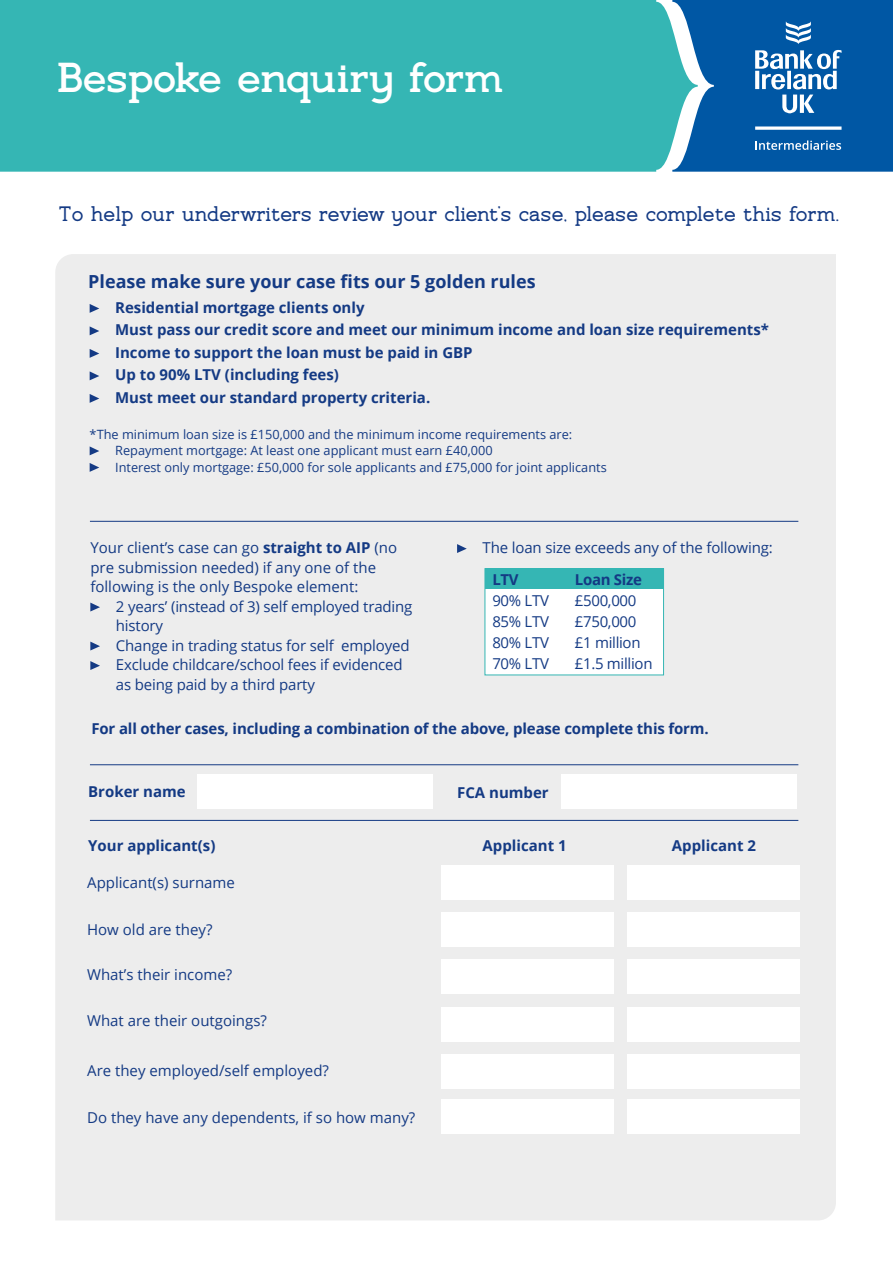
<style>
.page{position:relative;width:893px;height:1263px;background:#fff}
.page>*{position:absolute;margin:0;border:0;box-sizing:border-box;transform-origin:0 0}
.t1{font:700 42px "Irwin";letter-spacing:-.03em;color:#fff}
.t2{font:21px "Irwin";letter-spacing:-.03em;color:#143a84}
.t3{font:700 18px "Open Sans";color:#143a84}
.t4{font:15px/19.5px "Open Sans";letter-spacing:-.01em;color:#143a84}
.t5{font:700 15px/22.5px "Open Sans";color:#143a84}
.t6{font:700 15px "Open Sans";letter-spacing:-.02em;color:#143a84}
.t7{font:12.75px/16.5px "Open Sans";color:#143a84}
.s1{font-weight:700}
</style>
<div class="page">
<div style="left:55px;top:254px;width:781px;height:966px;background:#ededed"></div>
<div style="left:0;top:0;width:672px;height:172px;background:#35b6b4"></div>
<hr style="left:90px;top:764px;width:708px;height:1px;background:#143a84">
<hr style="left:90px;top:521px;width:708px;height:1px;background:#143a84">
<hr style="left:90px;top:820px;width:708px;height:1px;background:#143a84">
<svg style="left:672px;top:0;width:221px;height:172px;background:#2370b0"></svg>
<div style="left:441px;top:912px;width:172px;height:34px;background:#fff"></div>
<div style="left:441px;top:866px;width:172px;height:34px;background:#fff"></div>
<div style="left:198px;top:774px;width:235px;height:34px;background:#fff"></div>
<div style="left:562px;top:774px;width:235px;height:34px;background:#fff"></div>
<div style="left:441px;top:1007px;width:172px;height:34px;background:#fff"></div>
<div style="left:441px;top:960px;width:172px;height:34px;background:#fff"></div>
<div style="left:441px;top:1054px;width:172px;height:34px;background:#fff"></div>
<div style="left:441px;top:1100px;width:172px;height:34px;background:#fff"></div>
<div style="left:628px;top:912px;width:172px;height:34px;background:#fff"></div>
<div style="left:628px;top:866px;width:172px;height:34px;background:#fff"></div>
<div style="left:628px;top:1007px;width:172px;height:34px;background:#fff"></div>
<div style="left:628px;top:960px;width:172px;height:34px;background:#fff"></div>
<div style="left:628px;top:1054px;width:172px;height:34px;background:#fff"></div>
<div style="left:628px;top:1100px;width:172px;height:34px;background:#fff"></div>
<svg style="left:90px;top:304px;width:9px;height:9px"></svg>
<svg style="left:90px;top:326px;width:9px;height:9px"></svg>
<svg style="left:90px;top:349px;width:9px;height:9px"></svg>
<svg style="left:90px;top:371px;width:9px;height:9px"></svg>
<svg style="left:90px;top:394px;width:9px;height:9px"></svg>
<svg style="left:90px;top:446px;width:9px;height:9px"></svg>
<svg style="left:90px;top:463px;width:9px;height:9px"></svg>
<svg style="left:90px;top:603px;width:10px;height:8px"></svg>
<svg style="left:90px;top:642px;width:10px;height:8px"></svg>
<svg style="left:90px;top:661px;width:10px;height:9px"></svg>
<svg style="left:457px;top:544px;width:10px;height:9px"></svg>
<div style="left:485px;top:568px;width:179px;height:107px;background:#fff;border:1px solid #35b6b4"></div>
<div style="left:485px;top:569px;width:178px;height:20px;background:#35b6b4"></div>
<h1 class="t1" style="left:56px;top:52px;width:448px">Bespoke enquiry form</h1>
<h2 class="t2" style="left:58px;top:202px;width:782px">To help our underwriters review your client’s case, please complete this form.</h2>
<p class="t3" style="left:88px;top:269px;width:449px">Please make sure your case fits our 5 golden rules</p>
<p class="t5" style="left:115px;top:296px;width:655px">Residential mortgage clients only<br>Must pass our credit score and meet our minimum income and loan size requirements* Income to support the loan must be paid in GBP<br>Up to 90% LTV (including fees)<br>Must meet our standard property criteria.</p>
<p class="t7" style="left:115px;top:426px;width:493px;text-indent:-26px">*The minimum loan size is £150,000 and the minimum income requirements are:<br>Repayment mortgage: At least one applicant must earn £40,000<br>Interest only mortgage: £50,000 for sole applicants and £75,000 for joint applicants</p>
<p class="t4" style="left:90px;top:537px;width:308px">Your client’s case can go <span class="s1">straight to AIP</span> (no pre submission needed) if any one of the following is the only Bespoke element:</p>
<p class="t4" style="left:116px;top:596px;width:298px">2 years’ (instead of 3) self employed trading history<br>Change in trading status for self employed Exclude childcare/school fees if evidenced as being paid by a third party</p>
<p class="t4" style="left:483px;top:537px;width:292px">The loan size exceeds any of the following:</p>
<p class="t5" style="left:492px;top:568px;width:28px">LTV</p>
<p class="t6" style="left:575px;top:569px;width:69px">Loan Size</p>
<p class="t4" style="left:492px;top:590px;width:58px">90% LTV</p>
<p class="t4" style="left:575px;top:590px;width:63px">£500,000</p>
<p class="t4" style="left:492px;top:611px;width:58px">85% LTV</p>
<p class="t4" style="left:575px;top:611px;width:63px">£750,000</p>
<p class="t4" style="left:492px;top:632px;width:58px">80% LTV</p>
<p class="t4" style="left:575px;top:632px;width:67px">£1 million</p>
<p class="t4" style="left:492px;top:653px;width:58px">70% LTV</p>
<p class="t4" style="left:575px;top:653px;width:79px">£1.5 million</p>
<p class="t5" style="left:91px;top:717px;width:619px">For all other cases, including a combination of the above, please complete this form.</p>
<p class="t5" style="left:88px;top:780px;width:99px">Broker name</p>
<p class="t5" style="left:457px;top:781px;width:93px">FCA number</p>
<p class="t5" style="left:88px;top:834px;width:129px">Your applicant(s)</p>
<p class="t5" style="left:483px;top:834px;width:86px">Applicant 1</p>
<p class="t5" style="left:672px;top:834px;width:86px">Applicant 2</p>
<p class="t4" style="left:87px;top:873px;width:149px">Applicant(s) surname</p>
<p class="t4" style="left:87px;top:919px;width:127px">How old are they?</p>
<p class="t4" style="left:87px;top:964px;width:147px">What’s their income?</p>
<p class="t4" style="left:87px;top:1010px;width:181px">What are their outgoings?</p>
<p class="t4" style="left:87px;top:1061px;width:243px">Are they employed/self employed?</p>
<p class="t4" style="left:87px;top:1107px;width:330px">Do they have any dependents, if so how many?</p>
</div>
